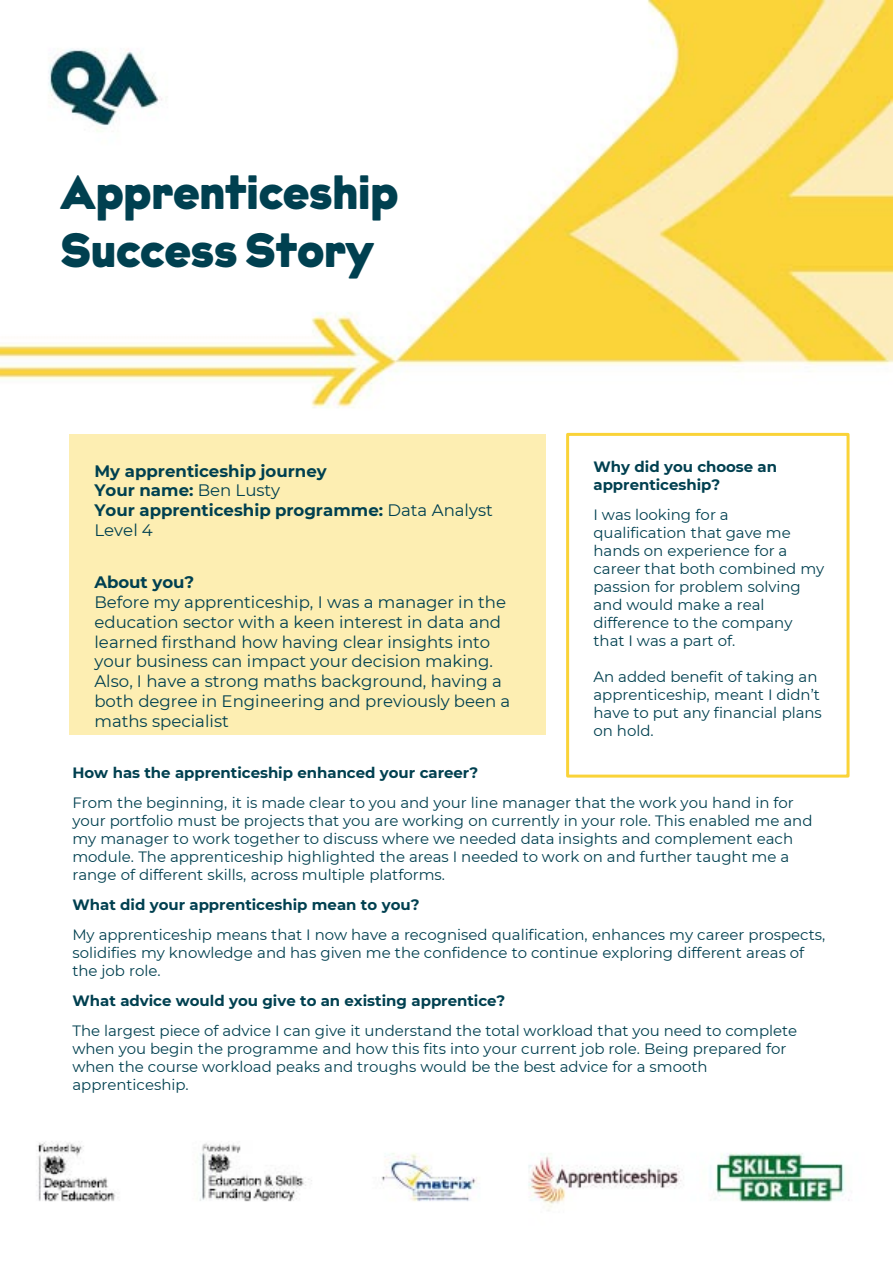
<style>
.page{position:relative;width:893px;height:1264px;background:#fff}
.page>*{position:absolute;margin:0;border:0;box-sizing:border-box;transform-origin:0 0}
.t1{font:48px/57.6px "Krana Fat B";color:#004050}
.t2{font:16.5px/19.8px "Montserrat";color:#004050}
.t3{font:700 16.5px/19.8px "Montserrat";color:#004050}
.t4{font:15px/18px "Montserrat";color:#004050}
.t5{font:700 15px/18px "Montserrat";letter-spacing:-.005em;color:#004050}
.s1{font-weight:400}
.s2{font-weight:700}
</style>
<div class="page">
<img style="left:0;top:0;width:892px;height:1211px">
<div style="left:69px;top:434px;width:476px;height:300px;background:#fdeeb2"></div>
<div style="left:566px;top:433px;width:283px;height:344px;border:3px solid #fad338"></div>
<p class="t1" style="left:61px;top:164px;width:339px">Apprenticeship<br>Success Story</p>
<p class="t5" style="left:593px;top:457px;width:185px">Why did you choose an apprenticeship?</p>
<p class="t4" style="left:593px;top:505px;width:232px">I was looking for a qualification that gave me hands on experience for a career that both combined my passion for problem solving and would make a real difference to the company that I was a part of.</p>
<p class="t4" style="left:593px;top:667px;width:230px">An added benefit of taking an apprenticeship, meant I didn’t have to put any financial plans on hold.</p>
<h1 class="t3" style="left:94px;top:460px;width:400px">My apprenticeship journey<br>Your name: <span class="s1">Ben Lusty<br></span>Your apprenticeship programme: <span class="s1">Data Analyst<br>Level 4</span></h1>
<h1 class="t2" style="left:94px;top:571px;width:417px"><span class="s2">About you?<br></span>Before my apprenticeship, I was a manager in the education sector with a keen interest in data and learned firsthand how having clear insights into your business can impact your decision making.<br>Also, I have a strong maths background, having a both degree in Engineering and previously been a maths specialist</h1>
<p class="t5" style="left:72px;top:762px;width:407px">How has the apprenticeship enhanced your career?</p>
<p class="t4" style="left:72px;top:792px;width:741px">From the beginning, it is made clear to you and your line manager that the work you hand in for your portfolio must be projects that you are working on currently in your role. This enabled me and my manager to work together to discuss where we needed data insights and complement each module. The apprenticeship highlighted the areas I needed to work on and further taught me a range of different skills, across multiple platforms.</p>
<p class="t5" style="left:72px;top:894px;width:348px">What did your apprenticeship mean to you?</p>
<p class="t4" style="left:72px;top:924px;width:754px">My apprenticeship means that I now have a recognised qualification, enhances my career prospects, solidifies my knowledge and has given me the confidence to continue exploring different areas of the job role.</p>
<p class="t5" style="left:72px;top:990px;width:434px">What advice would you give to an existing apprentice?</p>
<p class="t4" style="left:72px;top:1020px;width:726px">The largest piece of advice I can give it understand the total workload that you need to complete when you begin the programme and how this fits into your current job role. Being prepared for when the course workload peaks and troughs would be the best advice for a smooth apprenticeship.</p>
</div>
